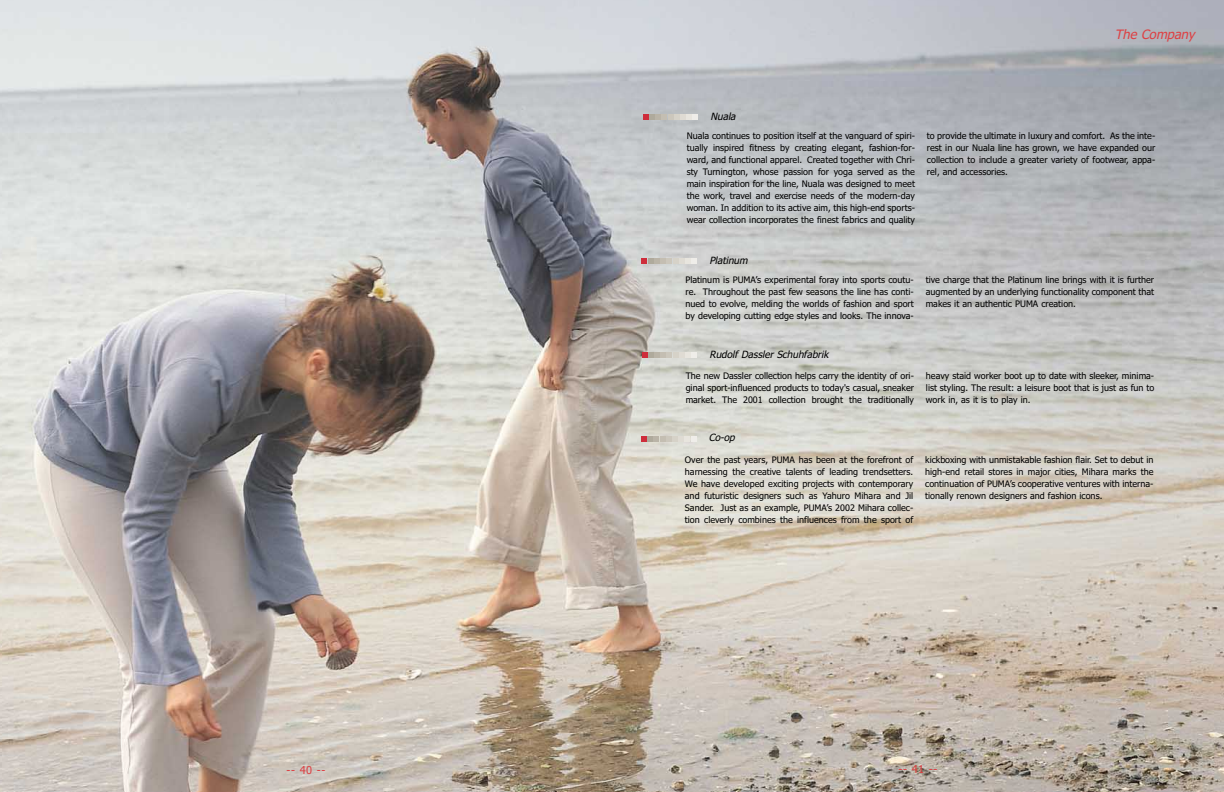
<style>
.page{position:relative;width:1224px;height:792px;background:#fff}
.page>*{position:absolute;margin:0;border:0;box-sizing:border-box;transform-origin:0 0}
.t1{font:italic 13px "Tahoma";color:#dd4144}
.t2{font:11px "Tahoma";color:#dd4144}
.t3{font:italic 10px "Tahoma";color:#000}
.t4{font:9px/12px "Tahoma";color:#000;text-align:justify}
</style>
<div class="page">
<img style="left:0;top:0;width:1224px;height:792px">
<svg style="left:643px;top:115px;width:55px;height:5px"></svg>
<svg style="left:642px;top:259px;width:55px;height:5px"></svg>
<svg style="left:642px;top:352px;width:55px;height:5px"></svg>
<svg style="left:641px;top:436px;width:55px;height:5px"></svg>
<p class="t2" style="left:287px;top:765px;width:40px">-- 40 --</p>
<p class="t3" style="left:711px;top:113px;width:29px">Nuala</p>
<h1 class="t1" style="left:1115px;top:29px;width:81px">The Company</h1>
<p class="t4" style="left:687px;top:130px;width:230px">Nuala continues to position itself at the vanguard of spiri&shy;tually inspired fitness by creating elegant, fashion-for&shy;ward, and functional apparel. Created together with Chri&shy;sty Turnington, whose passion for yoga served as the main inspiration for the line, Nuala was designed to meet the work, travel and exercise needs of the modern-day woman. In addition to its active aim, this high-end sports&shy;wear collection incorporates the finest fabrics and quality</p>
<p class="t4" style="left:927px;top:130px;width:230px">to provide the ultimate in luxury and comfort. As the inte&shy;rest in our Nuala line has grown, we have expanded our collection to include a greater variety of footwear, appa&shy;rel, and accessories.</p>
<p class="t3" style="left:709px;top:256px;width:42px">Platinum</p>
<p class="t4" style="left:685px;top:274px;width:230px">Platinum is PUMA’s experimental foray into sports coutu&shy;re. Throughout the past few seasons the line has conti&shy;nued to evolve, melding the worlds of fashion and sport by developing cutting edge styles and looks. The innova-</p>
<p class="t4" style="left:926px;top:274px;width:230px">tive charge that the Platinum line brings with it is further augmented by an underlying functionality component that makes it an authentic PUMA creation.</p>
<p class="t3" style="left:710px;top:350px;width:120px">Rudolf Dassler Schuhfabrik</p>
<p class="t4" style="left:686px;top:370px;width:230px">The new Dassler collection helps carry the identity of ori&shy;ginal sport-influenced products to today's casual, sneaker market. The 2001 collection brought the traditionally</p>
<p class="t4" style="left:926px;top:370px;width:230px">heavy staid worker boot up to date with sleeker, minima&shy;list styling. The result: a leisure boot that is just as fun to work in, as it is to play in.</p>
<p class="t3" style="left:709px;top:434px;width:30px">Co-op</p>
<p class="t4" style="left:685px;top:454px;width:230px">Over the past years, PUMA has been at the forefront of harnessing the creative talents of leading trendsetters.<br>We have developed exciting projects with contemporary and futuristic designers such as Yahuro Mihara and Jil Sander. Just as an example, PUMA’s 2002 Mihara collec&shy;tion cleverly combines the influences from the sport of</p>
<p class="t4" style="left:925px;top:454px;width:230px">kickboxing with unmistakable fashion flair. Set to debut in high-end retail stores in major cities, Mihara marks the continuation of PUMA’s cooperative ventures with interna&shy;tionally renown designers and fashion icons.</p>
<p class="t2" style="left:899px;top:764px;width:40px">-- 41 --</p>
</div>
